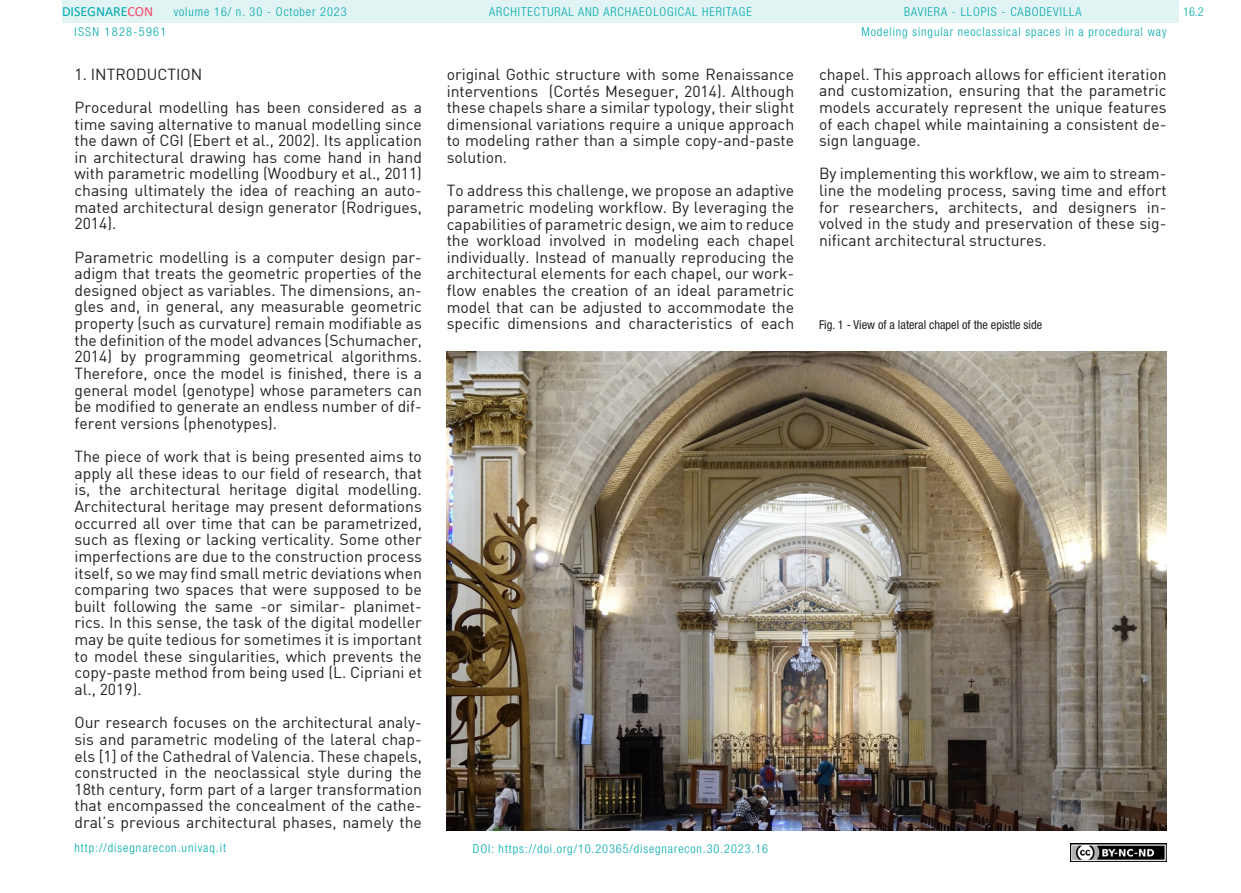
<style>
.page{position:relative;width:1241px;height:893px;background:#fff}
.page>*{position:absolute;margin:0;border:0;box-sizing:border-box;transform-origin:0 0}
.t1{font:15.75px/16.6px "DIN";color:#231f20;text-align:justify}
.t2{font:14px "Calibri";color:#00aaad}
.t3{font:300 condensed 12.25px "Helvetica Neue LT Std";letter-spacing:.075em;color:#00aaad}
.t4{font:condensed 12.25px "Helvetica Neue LT Std";color:#231f20}
.t5{font:300 condensed 12.25px "Helvetica Neue LT Std";letter-spacing:.11em;color:#00aaad}
.s1{color:#f24862}
</style>
<div class="page">
<div style="left:62px;top:0;width:1116px;height:23px;background:#e2f3f4"></div>
<img style="left:1070px;top:843px;width:96px;height:18px">
<img style="left:446px;top:351px;width:720px;height:480px">
<p class="t2" style="left:62px;top:2px;width:93px">DISEGNARE<span class="s1">CON</span></p>
<p class="t3" style="left:903px;top:5px;width:179px">BAVIERA - LLOPIS - CABODEVILLA</p>
<p class="t3" style="left:174px;top:5px;width:174px">volume 16/ n. 30 - October 2023</p>
<p class="t3" style="left:489px;top:5px;width:264px">ARCHITECTURAL AND ARCHAEOLOGICAL HERITAGE</p>
<p class="t5" style="left:74px;top:24px;width:93px">ISSN 1828-5961</p>
<p class="t3" style="left:861px;top:25px;width:306px">Modeling singular neoclassical spaces in a procedural way</p>
<p class="t1" style="left:74px;top:57px;width:349px;line-height:33.2px">1. INTRODUCTION<br>Procedural modelling has been considered as a</p>
<p class="t1" style="left:74px;top:115px;width:349px">time saving alternative to manual modelling since the dawn of CGI (Ebert et al., 2002). Its application in architectural drawing has come hand in hand with parametric modelling (Woodbury et al., 2011) chasing ultimately the idea of reaching an auto&shy;mated architectural design generator (Rodrigues, 2014).</p>
<p class="t1" style="left:74px;top:248px;width:349px">Parametric modelling is a computer design par&shy;adigm that treats the geometric properties of the designed object as variables. The dimensions, an&shy;gles and, in general, any measurable geometric property (such as curvature) remain modifiable as the definition of the model advances (Schumacher, 2014) by programming geometrical algorithms.<br>Therefore, once the model is finished, there is a general model (genotype) whose parameters can be modified to generate an endless number of dif&shy;ferent versions (phenotypes).</p>
<p class="t1" style="left:74px;top:448px;width:349px">The piece of work that is being presented aims to apply all these ideas to our field of research, that is, the architectural heritage digital modelling.<br>Architectural heritage may present deformations occurred all over time that can be parametrized, such as flexing or lacking verticality. Some other imperfections are due to the construction process itself, so we may find small metric deviations when comparing two spaces that were supposed to be built following the same -or similar- planimet&shy;rics. In this sense, the task of the digital modeller may be quite tedious for sometimes it is important to model these singularities, which prevents the copy-paste method from being used (L. Cipriani et al., 2019).</p>
<p class="t1" style="left:74px;top:714px;width:349px">Our research focuses on the architectural analy&shy;sis and parametric modeling of the lateral chap&shy;els [1] of the Cathedral of Valencia. These chapels, constructed in the neoclassical style during the 18th century, form part of a larger transformation that encompassed the concealment of the cathe&shy;dral’s previous architectural phases, namely the</p>
<p class="t1" style="left:446px;top:66px;width:349px">original Gothic structure with some Renaissance interventions (Cortés Meseguer, 2014). Although these chapels share a similar typology, their slight dimensional variations require a unique approach to modeling rather than a simple copy-and-paste solution.</p>
<p class="t1" style="left:446px;top:182px;width:349px">To address this challenge, we propose an adaptive parametric modeling workflow. By leveraging the capabilities of parametric design, we aim to reduce the workload involved in modeling each chapel individually. Instead of manually reproducing the architectural elements for each chapel, our work&shy;flow enables the creation of an ideal parametric model that can be adjusted to accommodate the specific dimensions and characteristics of each</p>
<p class="t1" style="left:819px;top:65px;width:349px">chapel. This approach allows for efficient iteration and customization, ensuring that the parametric models accurately represent the unique features of each chapel while maintaining a consistent de&shy;sign language.</p>
<p class="t1" style="left:819px;top:165px;width:349px">By implementing this workflow, we aim to stream&shy;line the modeling process, saving time and effort for researchers, architects, and designers in&shy;volved in the study and preservation of these sig&shy;nificant architectural structures.</p>
<p class="t4" style="left:819px;top:318px;width:225px">Fig. 1 - View of a lateral chapel of the epistle side</p>
<p class="t3" style="left:74px;top:841px;width:153px">http://disegnarecon.univaq.it</p>
<p class="t3" style="left:473px;top:842px;width:296px">DOI: https://doi.org/10.20365/disegnarecon.30.2023.16</p>
<p class="t3" style="left:1182px;top:5px;width:22px">16.2</p>
</div>
